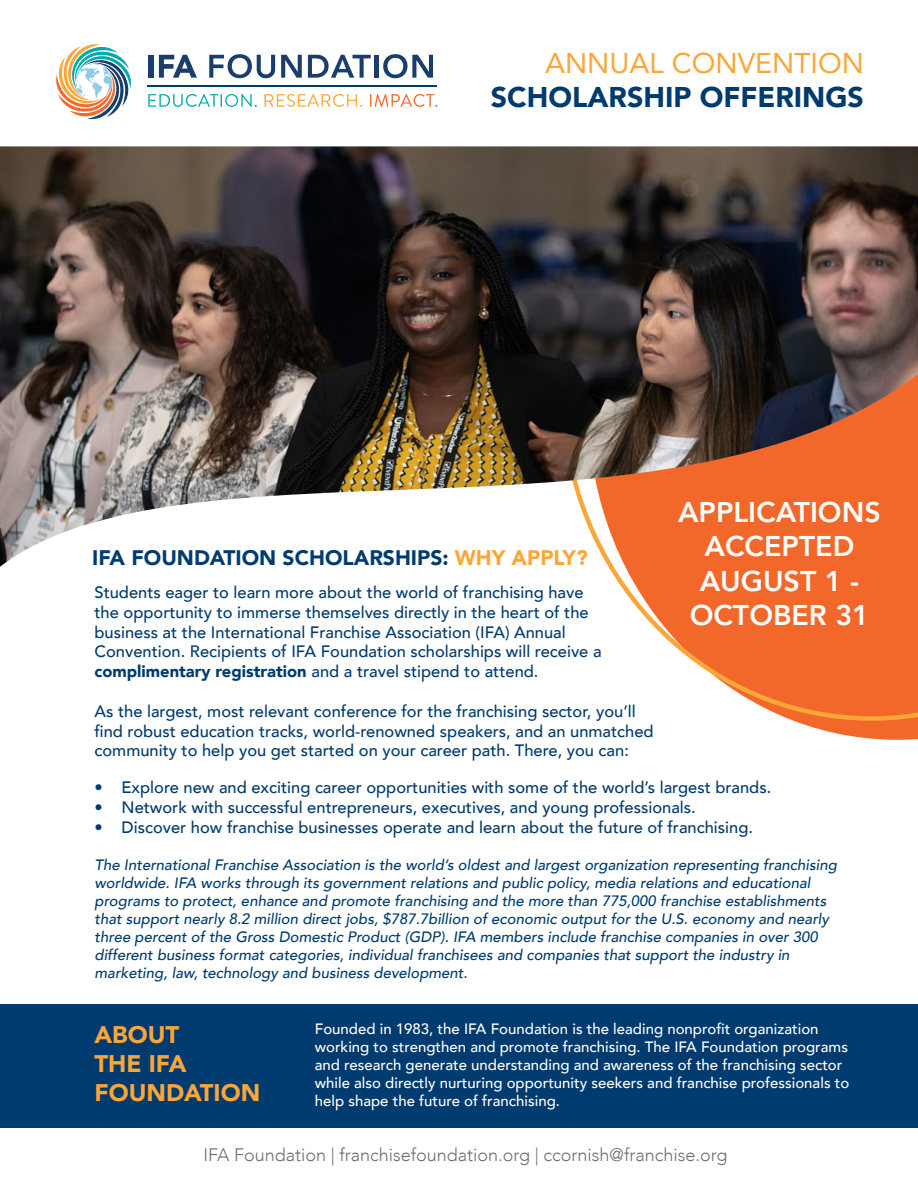
<style>
.page{position:relative;width:918px;height:1188px;background:#fff}
.page>*{position:absolute;margin:0;border:0;box-sizing:border-box;transform-origin:0 0}
.t1{font:800 28.5px/34.2px "Avenir";color:#fff;text-align:center}
.t2{font:900 28.5px "Avenir";color:#003b6f}
.t3{font:28.5px "Avenir";color:#faa638}
.t4{font:900 24px "Avenir";color:#faa638}
.t5{font:900 21px "Avenir";color:#003b6f}
.t6{font:300 18px "Avenir";color:#6d6e71}
.t7{font:500 16.5px/19.8px "Avenir";color:#003b6f}
.t8{font:italic 500 15px/18px "Avenir";color:#003b6f}
.t9{font:500 15px/18px "Avenir";color:#fff}
.s1{color:#faa638}
.s2{font-weight:900}
</style>
<div class="page">
<svg style="left:794px;top:721px;width:124px;height:19px;fill:#f2682b"></svg>
<div style="left:0;top:1004px;width:918px;height:124px;background:#003b6f"></div>
<svg style="left:608px;top:567px;width:310px;height:154px"></svg>
<img style="left:0;top:146px;width:918px;height:421px">
<div style="left:148px;top:55px;width:5px;height:23px;background:#193e6e"></div>
<svg style="left:159px;top:55px;width:38px;height:23px"></svg>
<svg style="left:209px;top:54px;width:66px;height:24px"></svg>
<svg style="left:281px;top:55px;width:21px;height:23px"></svg>
<svg style="left:308px;top:55px;width:63px;height:23px"></svg>
<hr style="left:374px;top:55px;width:4px;height:23px;background:#193e6e">
<svg style="left:383px;top:54px;width:50px;height:24px"></svg>
<hr style="left:148px;top:85px;width:289px;height:1px;background:#003b71">
<svg style="left:148px;top:94px;width:109px;height:13px"></svg>
<svg style="left:265px;top:94px;width:97px;height:13px"></svg>
<svg style="left:370px;top:94px;width:67px;height:13px"></svg>
<svg style="left:56px;top:44px;width:75px;height:75px"></svg>
<p class="t3" style="left:545px;top:40px;width:320px">ANNUAL CONVENTION</p>
<p class="t2" style="left:491px;top:73px;width:375px">SCHOLARSHIP OFFERINGS</p>
<p class="t5" style="left:92px;top:540px;width:497px">IFA FOUNDATION SCHOLARSHIPS: <span class="s1">WHY APPLY?</span></p>
<p class="t7" style="left:95px;top:581px;width:491px">Students eager to learn more about the world of franchising have</p>
<p class="t7" style="left:95px;top:601px;width:496px">the opportunity to immerse themselves directly in the heart of the</p>
<p class="t7" style="left:95px;top:621px;width:473px">business at the International Franchise Association (IFA) Annual</p>
<p class="t7" style="left:95px;top:641px;width:509px">Convention. Recipients of IFA Foundation scholarships will receive a <span class="s2">complimentary registration</span> and a travel stipend to attend.</p>
<p class="t7" style="left:95px;top:700px;width:561px">As the largest, most relevant conference for the franchising sector, you’ll find robust education tracks, world-renowned speakers, and an unmatched community to help you get started on your career path. There, you can:</p>
<p class="t1" style="left:678px;top:495px;width:204px">APPLICATIONS<br>ACCEPTED<br>AUGUST 1 -<br>OCTOBER 31</p>
<p class="t7" style="left:95px;top:776px;width:678px">• Explore new and exciting career opportunities with some of the world’s largest brands.</p>
<p class="t7" style="left:95px;top:796px;width:603px">• Network with successful entrepreneurs, executives, and young professionals.</p>
<p class="t7" style="left:95px;top:816px;width:660px">• Discover how franchise businesses operate and learn about the future of franchising.</p>
<p class="t8" style="left:95px;top:856px;width:744px">The International Franchise Association is the world’s oldest and largest organization representing franchising worldwide. IFA works through its government relations and public policy, media relations and educational programs to protect, enhance and promote franchising and the more than 775,000 franchise establishments that support nearly 8.2 million direct jobs, $787.7billion of economic output for the U.S. economy and nearly three percent of the Gross Domestic Product (GDP). IFA members include franchise companies in over 300 different business format categories, individual franchisees and companies that support the industry in marketing, law, technology and business development.</p>
<p class="t4" style="left:95px;top:1014px;width:86px">ABOUT</p>
<p class="t4" style="left:95px;top:1043px;width:94px">THE IFA</p>
<p class="t4" style="left:95px;top:1072px;width:167px">FOUNDATION</p>
<p class="t9" style="left:315px;top:1019px;width:536px">Founded in 1983, the IFA Foundation is the leading nonprofit organization working to strengthen and promote franchising. The IFA Foundation programs and research generate understanding and awareness of the franchising sector while also directly nurturing opportunity seekers and franchise professionals to help shape the future of franchising.</p>
<p class="t6" style="left:203px;top:1144px;width:526px">IFA Foundation | franchisefoundation.org | ccornish@franchise.org</p>
</div>
